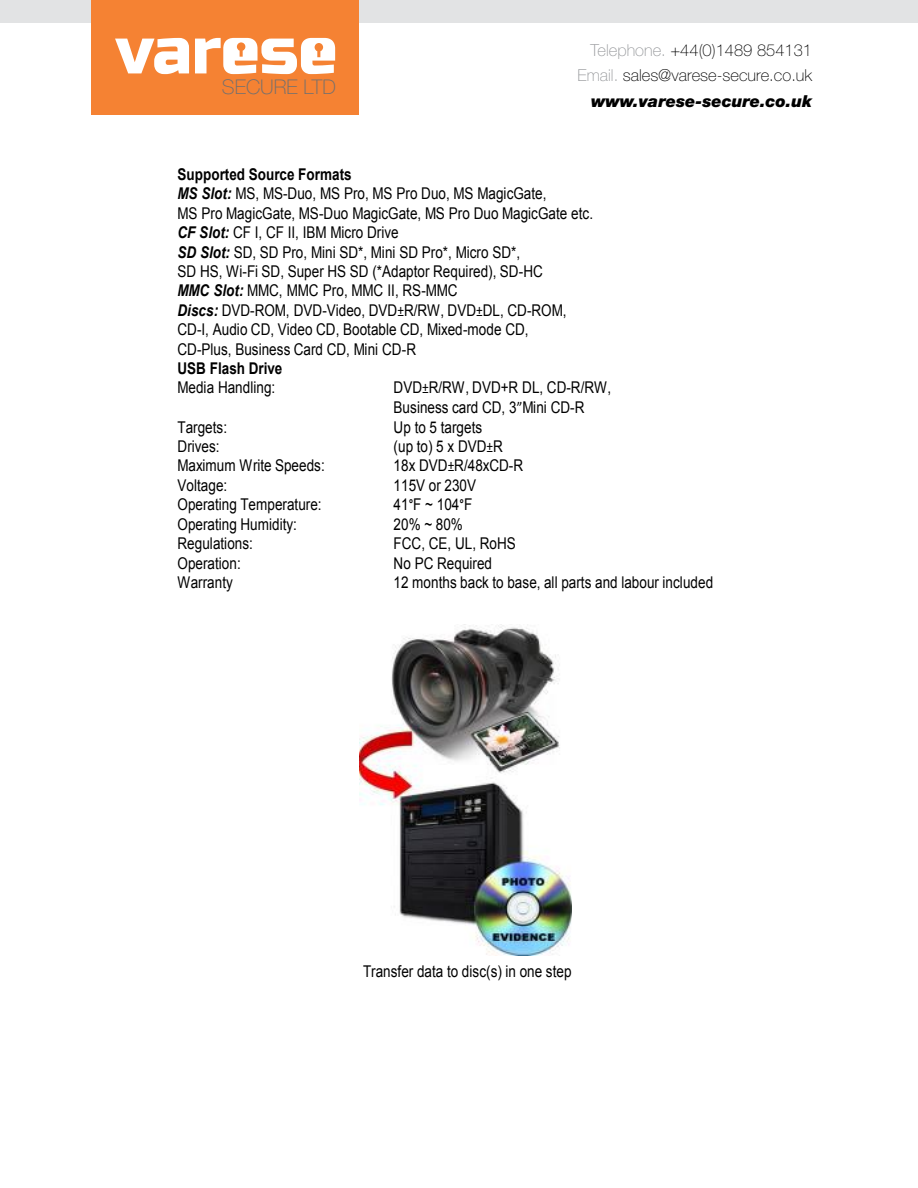
<style>
.page{position:relative;width:918px;height:1188px;background:#fff}
.page>*{position:absolute;margin:0;border:0;box-sizing:border-box;transform-origin:0 0}
.t1{font:100 20.25px "Helvetica Neue";color:#6d6f71}
.t2{font:100 16.5px/25.5px "Helvetica Neue";color:#000;text-align:right}
.t3{font:16.2px/19.5px "Arial";color:#000;scale:.83 1}
.t4{font:700 16.2px "Arial";color:#000;scale:.83 1}
.s1{color:#939598}
.s2{font-weight:900;font-style:italic}
.s3{font-weight:700}
.s4{font-weight:700;font-style:italic}
.s5{font-family:"Calibri"}
</style>
<div class="page">
<div style="left:0;top:0;width:918px;height:22px;background:#e2e3e4"></div>
<img style="left:360px;top:625px;width:212px;height:331px">
<div style="left:91px;top:0;width:267px;height:114px;background:#f58233"></div>
<svg style="left:115px;top:38px;width:220px;height:36px"></svg>
<p class="t1" style="left:222px;top:75px;width:116px">SECURE LTD</p>
<p class="t2" style="left:578px;top:37px;width:236px"><span class="s1">Telephone.</span> +44(0)1489 854131<br><span class="s1">Email.</span> sales@varese-secure.co.uk <span class="s2">www.varese-secure.co.uk</span></p>
<p class="t3" style="left:178px;top:165px;width:502px"><span class="s3">Supported Source Formats<br></span><span class="s4">MS Slot:</span> MS, MS-Duo, MS Pro, MS Pro Duo, MS MagicGate,<br>MS Pro MagicGate, MS-Duo MagicGate, MS Pro Duo MagicGate etc.<br><span class="s4">CF Slot:</span> CF I, CF II, IBM Micro Drive<br><span class="s4">SD Slot:</span> SD, SD Pro, Mini SD*, Mini SD Pro*, Micro SD*,<br>SD HS, Wi-Fi SD, Super HS SD (*Adaptor Required), SD-HC<br><span class="s4">MMC Slot:</span> MMC, MMC Pro, MMC II, RS-MMC<br><span class="s4">Discs:</span> DVD-ROM, DVD-Video, DVD<span class="s5">±</span>R/RW, DVD<span class="s5">±</span>DL, CD-ROM, CD-I, Audio CD, Video CD, Bootable CD, Mixed-mode CD,<br>CD-Plus, Business Card CD, Mini CD-R</p>
<p class="t4" style="left:178px;top:358px;width:128px">USB Flash Drive</p>
<p class="t3" style="left:178px;top:378px;width:119px">Media Handling:</p>
<p class="t3" style="left:394px;top:378px;width:264px">DVD<span class="s5">±</span>R/RW, DVD+R DL, CD-R/RW,<br>Business card CD, 3<span class="s5">”</span>Mini CD-R</p>
<p class="t3" style="left:178px;top:417px;width:61px">Targets:</p>
<p class="t3" style="left:394px;top:417px;width:108px">Up to 5 targets</p>
<p class="t3" style="left:178px;top:436px;width:52px">Drives:</p>
<p class="t3" style="left:394px;top:436px;width:133px">(up to) 5 x DVD<span class="s5">±</span>R</p>
<p class="t3" style="left:178px;top:456px;width:179px">Maximum Write Speeds:</p>
<p class="t3" style="left:394px;top:456px;width:157px">18x DVD<span class="s5">±</span>R/48xCD-R</p>
<p class="t3" style="left:178px;top:476px;width:61px">Voltage:</p>
<p class="t3" style="left:394px;top:476px;width:101px">115V or 230V</p>
<p class="t3" style="left:178px;top:495px;width:175px">Operating Temperature:</p>
<p class="t3" style="left:394px;top:495px;width:96px">41<span class="s5">°</span>F ~ 104<span class="s5">°</span>F</p>
<p class="t3" style="left:178px;top:515px;width:145px">Operating Humidity:</p>
<p class="t3" style="left:394px;top:515px;width:85px">20% ~ 80%</p>
<p class="t3" style="left:178px;top:534px;width:92px">Regulations:</p>
<p class="t3" style="left:394px;top:534px;width:149px">FCC, CE, UL, RoHS</p>
<p class="t3" style="left:178px;top:553px;width:78px">Operation:</p>
<p class="t3" style="left:394px;top:553px;width:120px">No PC Required</p>
<p class="t3" style="left:178px;top:573px;width:68px">Warranty</p>
<p class="t3" style="left:394px;top:573px;width:386px">12 months back to base, all parts and labour included</p>
<p class="t3" style="left:363px;top:961px;width:253px">Transfer data to disc(s) in one step</p>
</div>
